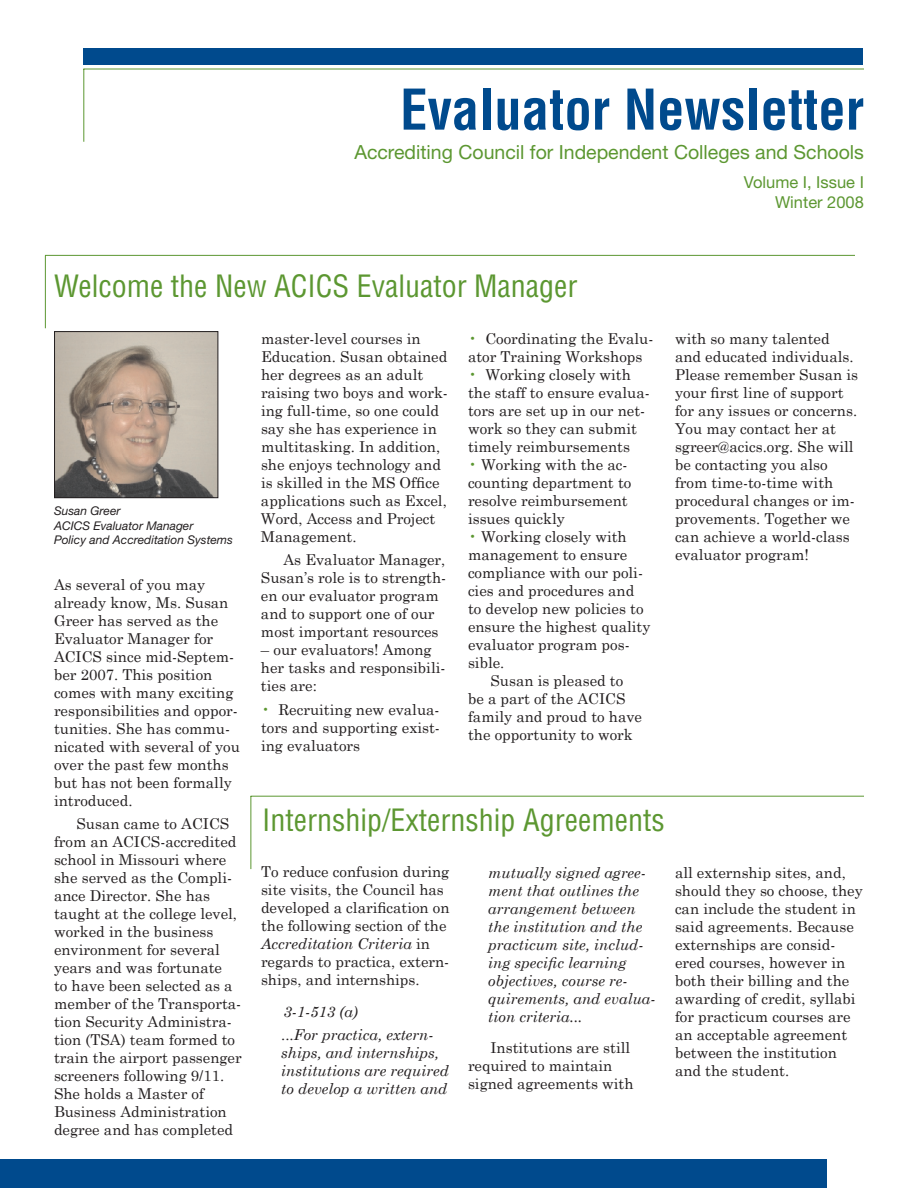
<style>
.page{position:relative;width:918px;height:1188px;background:#fff}
.page>*{position:absolute;margin:0;border:0;box-sizing:border-box;transform-origin:0 0}
.t1{font:700 condensed 54.75px "Helvetica";color:#004a8d}
.t2{font:condensed 30px "Helvetica";color:#5c9731}
.t3{font:19.5px "Helvetica Neue";color:#5c9731}
.t4{font:16.5px/19.8px "Helvetica Neue";color:#5c9731;text-align:right}
.t5{font:15px/18px "Century Schoolbook";color:#231f20}
.t6{font:italic 15px/18px "Century Schoolbook";color:#231f20}
.t7{font:italic 12px/14.4px "Helvetica Neue";color:#231f20}
.s1{color:#5c9731}
.s2{font-style:italic}
.s3{font-style:normal}
</style>
<div class="page">
<hr style="left:83px;top:69px;width:1px;height:73px;background:#5c9731">
<hr style="left:83px;top:69px;width:781px;height:1px;background:#5c9731">
<div style="left:84px;top:48px;width:779px;height:16px;background:#004a8d"></div>
<hr style="left:45px;top:255px;width:1px;height:73px;background:#5c9731">
<hr style="left:45px;top:255px;width:810px;height:1px;background:#5c9731">
<img style="left:56px;top:333px;width:160px;height:163px">
<div style="left:54px;top:331px;width:164px;height:167px;border:1px solid #231f20"></div>
<hr style="left:250px;top:796px;width:1px;height:73px;background:#5c9731">
<hr style="left:251px;top:796px;width:613px;height:1px;background:#5c9731">
<div style="left:0;top:1159px;width:826px;height:29px;background:#004a8d"></div>
<h1 class="t1" style="left:400px;top:89px;width:465px">Evaluator Newsletter</h1>
<h3 class="t3" style="left:354px;top:145px;width:511px">Accrediting Council for Independent Colleges and Schools</h3>
<p class="t4" style="left:744px;top:174px;width:122px">Volume I, Issue I<br>Winter 2008</p>
<h2 class="t2" style="left:54px;top:275px;width:525px">Welcome the New ACICS Evaluator Manager</h2>
<p class="t7" style="left:54px;top:505px;width:180px">Susan Greer<br>ACICS Evaluator Manager<br>Policy and Accreditation Systems</p>
<p class="t5" style="left:54px;top:575px;width:187px">As several of you may already know, Ms. Susan<br>Greer has served as the<br>Evaluator Manager for<br>ACICS since mid-Septem&shy;ber 2007. This position comes with many exciting responsibilities and oppor&shy;tunities. She has commu&shy;nicated with several of you over the past few months but has not been formally introduced.</p>
<p class="t5" style="left:54px;top:815px;width:189px;text-indent:23px">Susan came to ACICS from an ACICS-accredited school in Missouri where she served as the Compli&shy;ance Director. She has taught at the college level, worked in the business environment for several years and was fortunate<br>to have been selected as a member of the Transporta&shy;tion Security Administra&shy;tion (TSA) team formed to train the airport passenger screeners following 9/11.<br>She holds a Master of<br>Business Administration degree and has completed</p>
<p class="t5" style="left:261px;top:329px;width:188px">master-level courses in<br>Education. Susan obtained her degrees as an adult raising two boys and work&shy;ing full-time, so one could say she has experience in multitasking. In addition, she enjoys technology and is skilled in the MS Office applications such as Excel,<br>Word, Access and Project<br>Management.</p>
<p class="t5" style="left:261px;top:550px;width:187px;text-indent:23px">As Evaluator Manager,<br>Susan’s role is to strength&shy;en our evaluator program and to support one of our most important resources</p>
<p class="t5" style="left:261px;top:640px;width:186px">– our evaluators! Among her tasks and responsibili&shy;ties are:</p>
<p class="t5" style="left:261px;top:700px;width:180px;text-align:justify"><span class="s1">•</span> Recruiting new evalua&shy;tors and supporting exist&shy;ing evaluators</p>
<p class="t5" style="left:468px;top:329px;width:187px"><span class="s1">•</span> Coordinating the Evalu&shy;ator Training Workshops</p>
<p class="t5" style="left:468px;top:365px;width:183px"><span class="s1">•</span> Working closely with the staff to ensure evalua&shy;tors are set up in our net&shy;work so they can submit timely reimbursements</p>
<p class="t5" style="left:468px;top:455px;width:165px"><span class="s1">•</span> Working with the ac&shy;counting department to resolve reimbursement issues quickly</p>
<p class="t5" style="left:468px;top:527px;width:160px"><span class="s1">•</span> Working closely with</p>
<p class="t5" style="left:468px;top:545px;width:161px">management to ensure</p>
<p class="t5" style="left:468px;top:563px;width:177px">compliance with our poli-</p>
<p class="t5" style="left:468px;top:581px;width:168px">cies and procedures and</p>
<p class="t5" style="left:468px;top:599px;width:177px">to develop new policies to</p>
<p class="t5" style="left:468px;top:617px;width:184px">ensure the highest quality</p>
<p class="t5" style="left:468px;top:635px;width:163px">evaluator program pos-</p>
<p class="t5" style="left:468px;top:653px;width:38px">sible.</p>
<p class="t5" style="left:491px;top:671px;width:134px">Susan is pleased to</p>
<p class="t5" style="left:468px;top:689px;width:159px">be a part of the ACICS</p>
<p class="t5" style="left:468px;top:707px;width:175px">family and proud to have</p>
<p class="t5" style="left:468px;top:725px;width:166px">the opportunity to work</p>
<p class="t5" style="left:675px;top:329px;width:185px">with so many talented and educated individuals.<br>Please remember Susan is your first line of support for any issues or concerns.<br>You may contact her at sgreer@acics.org. She will be contacting you also from time-to-time with procedural changes or im&shy;provements. Together we can achieve a world-class evaluator program!</p>
<h2 class="t2" style="left:262px;top:808px;width:404px">Internship/Externship Agreements</h2>
<p class="t5" style="left:261px;top:863px;width:190px">To reduce confusion during site visits, the Council has developed a clarification on the following section of the<br><span class="s2">Accreditation Criteria</span> in regards to practica, extern&shy;ships, and internships.</p>
<p class="t6" style="left:281px;top:999px;width:154px;line-height:23.4px">3-1-513 (a)<br><span class="s3">...</span>For practica, extern-</p>
<p class="t6" style="left:281px;top:1043px;width:169px">ships, and internships, institutions are required to develop a written and</p>
<p class="t6" style="left:488px;top:863px;width:169px">mutually signed agree&shy;ment that outlines the arrangement between the institution and the practicum site, includ&shy;ing specific learning objectives, course re&shy;quirements, and evalua&shy;tion criteria...</p>
<p class="t5" style="left:468px;top:1039px;width:167px;text-indent:23px">Institutions are still required to maintain signed agreements with</p>
<p class="t5" style="left:675px;top:863px;width:189px">all externship sites, and, should they so choose, they can include the student in said agreements. Because externships are consid&shy;ered courses, however in both their billing and the awarding of credit, syllabi for practicum courses are an acceptable agreement between the institution and the student.</p>
</div>
